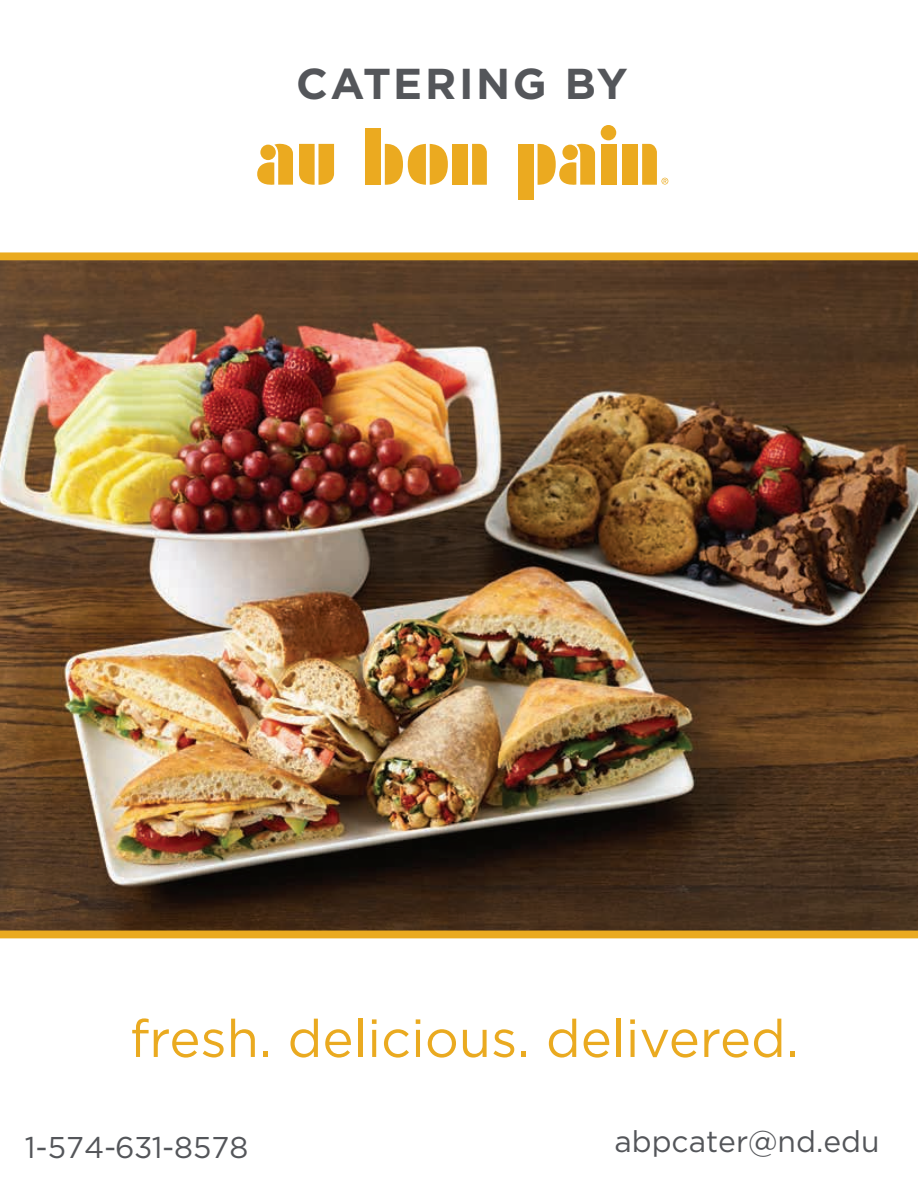
<style>
.page{position:relative;width:918px;height:1188px;background:#fff}
.page>*{position:absolute;margin:0;border:0;box-sizing:border-box;transform-origin:0 0}
.t1{font:52.5px "Gotham";color:#eaaa20}
.t2{font:700 43.2px "Gotham";letter-spacing:.055em;color:#54565a}
.t3{font:30px "Gotham";color:#54565a}
</style>
<div class="page">
<img style="left:0;top:252px;width:918px;height:686px">
<div style="left:365px;top:128px;width:16px;height:57px;background:#ebaa20"></div>
<svg style="left:385px;top:143px;width:63px;height:42px"></svg>
<div style="left:453px;top:144px;width:15px;height:41px;background:#ebaa20"></div>
<svg style="left:472px;top:144px;width:15px;height:41px"></svg>
<div style="left:623px;top:144px;width:15px;height:41px;background:#ebaa20"></div>
<svg style="left:642px;top:144px;width:26px;height:41px"></svg>
<div style="left:601px;top:125px;width:15px;height:15px;background:#ebaa20;border-radius:50%"></div>
<div style="left:601px;top:144px;width:16px;height:41px;background:#ebaa20"></div>
<svg style="left:299px;top:144px;width:35px;height:41px"></svg>
<svg style="left:257px;top:143px;width:36px;height:42px"></svg>
<div style="left:518px;top:144px;width:16px;height:55px;background:#ebaa20"></div>
<svg style="left:538px;top:143px;width:57px;height:42px"></svg>
<h2 class="t2" style="left:296px;top:55px;width:333px">CATERING BY</h2>
<h1 class="t1" style="left:130px;top:1005px;width:670px">fresh. delicious. delivered.</h1>
<p class="t3" style="left:25px;top:1128px;width:225px">1-574-631-8578</p>
<p class="t3" style="left:614px;top:1122px;width:267px">abpcater@nd.edu</p>
</div>
